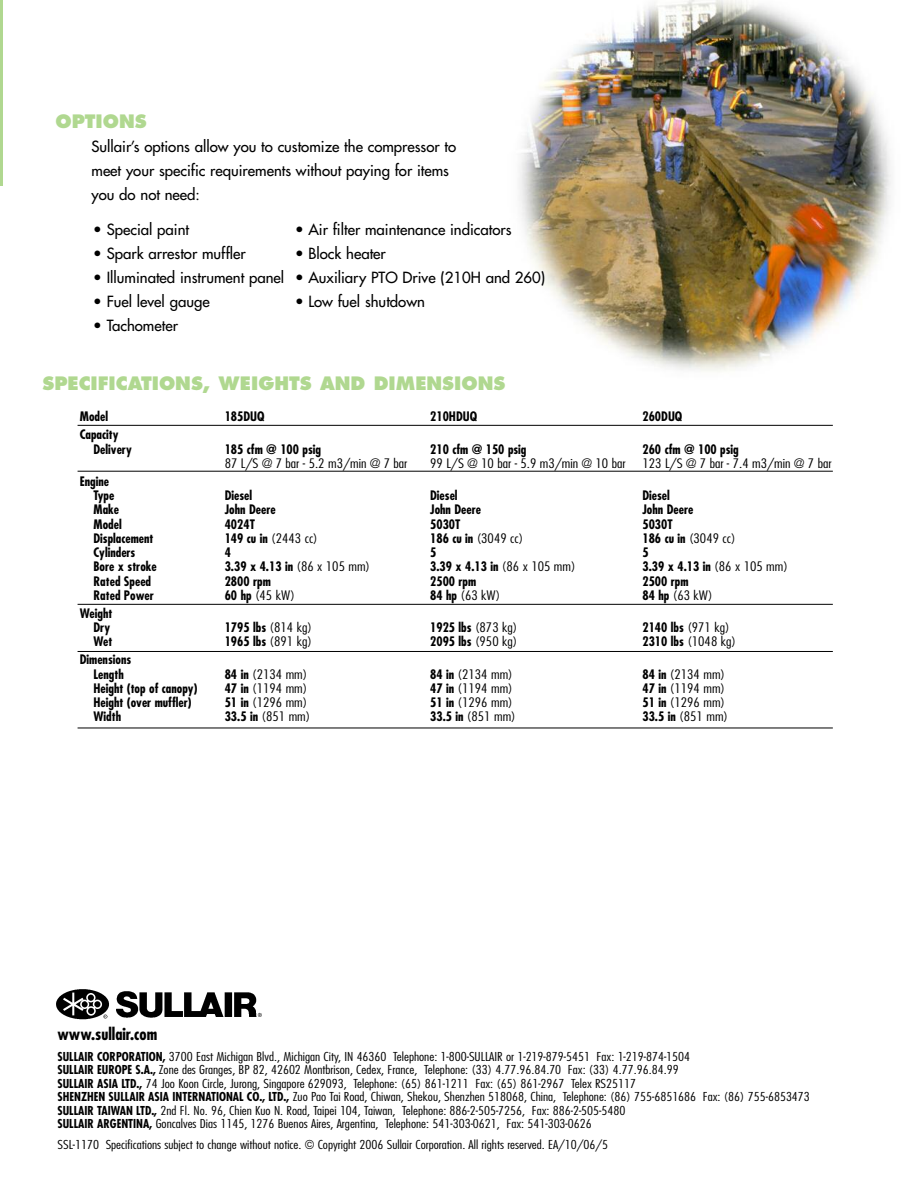
<style>
.page{position:relative;width:918px;height:1188px;background:#fff}
.page>*{position:absolute;margin:0;border:0;box-sizing:border-box;transform-origin:0 0}
.t1{font:800 18px "Futura";color:#b0d890}
.t2{font:700 condensed 16.5px "Futura";color:#000}
.t3{font:15px/24px "Futura";color:#000}
.t4{font:700 condensed 12.75px/14.2px "Futura";color:#000}
.t5{font:300 condensed 12.75px "Futura";color:#000;scale:1.2 1}
.t6{font:300 condensed 12px/13.5px "Futura";color:#000;scale:1.2 1}
.s1{font-weight:700}
.s2{font-weight:300}
</style>
<div class="page">
<img style="left:56px;top:989px;width:206px;height:31px">
<hr style="left:0;top:0;width:3px;height:186px;background:#b0d890">
<hr style="left:78px;top:471px;width:755px;height:1px;background:#000">
<hr style="left:78px;top:425px;width:755px;height:1px;background:#000">
<hr style="left:78px;top:604px;width:755px;height:1px;background:#000">
<hr style="left:78px;top:651px;width:755px;height:1px;background:#000">
<hr style="left:78px;top:728px;width:755px;height:1px;background:#000">
<img style="left:519px;top:0;width:372px;height:372px">
<h1 class="t1" style="left:56px;top:113px;width:93px">OPTIONS</h1>
<p class="t3" style="left:92px;top:136px;width:366px">Sullair’s options allow you to customize the compressor to meet your specific requirements without paying for items you do not need:</p>
<p class="t3" style="left:93px;top:218px;width:97px">• Special paint</p>
<p class="t3" style="left:295px;top:218px;width:218px">• Air filter maintenance indicators</p>
<p class="t3" style="left:93px;top:242px;width:154px">• Spark arrestor muffler</p>
<p class="t3" style="left:295px;top:242px;width:92px">• Block heater</p>
<p class="t3" style="left:93px;top:266px;width:454px">• Illuminated instrument panel • Auxiliary PTO Drive (210H and 260)</p>
<p class="t3" style="left:93px;top:290px;width:118px">• Fuel level gauge</p>
<p class="t3" style="left:295px;top:290px;width:131px">• Low fuel shutdown</p>
<p class="t3" style="left:93px;top:314px;width:86px">• Tachometer</p>
<h1 class="t1" style="left:43px;top:375px;width:464px">SPECIFICATIONS, WEIGHTS AND DIMENSIONS</h1>
<p class="t4" style="left:80px;top:411px;width:30px">Model</p>
<p class="t4" style="left:225px;top:411px;width:41px">185DUQ</p>
<p class="t4" style="left:430px;top:411px;width:48px">210HDUQ</p>
<p class="t4" style="left:643px;top:411px;width:41px">260DUQ</p>
<p class="t4" style="left:94px;top:429px;width:40px;text-indent:-14px">Capacity<br>Delivery</p>
<p class="t4" style="left:225px;top:443px;width:98px">185 cfm @ 100 psig</p>
<p class="t4" style="left:430px;top:443px;width:98px">210 cfm @ 150 psig</p>
<p class="t4" style="left:643px;top:443px;width:98px">260 cfm @ 100 psig</p>
<p class="t5" style="left:225px;top:458px;width:154px">87 L/S @ 7 bar - 5.2 m3/min @ 7 bar</p>
<p class="t5" style="left:430px;top:458px;width:164px">99 L/S @ 10 bar - 5.9 m3/min @ 10 bar</p>
<p class="t5" style="left:643px;top:458px;width:159px">123 L/S @ 7 bar - 7.4 m3/min @ 7 bar</p>
<p class="t4" style="left:94px;top:475px;width:22px;text-indent:-14px">Engine<br>Type</p>
<p class="t4" style="left:225px;top:490px;width:29px">Diesel</p>
<p class="t4" style="left:430px;top:490px;width:29px">Diesel</p>
<p class="t4" style="left:643px;top:490px;width:29px">Diesel</p>
<p class="t4" style="left:94px;top:504px;width:27px">Make</p>
<p class="t4" style="left:225px;top:504px;width:52px">John Deere</p>
<p class="t4" style="left:430px;top:504px;width:52px">John Deere</p>
<p class="t4" style="left:643px;top:504px;width:52px">John Deere</p>
<p class="t4" style="left:94px;top:518px;width:30px">Model</p>
<p class="t4" style="left:225px;top:518px;width:32px">4024T</p>
<p class="t4" style="left:430px;top:518px;width:32px">5030T</p>
<p class="t4" style="left:643px;top:518px;width:32px">5030T</p>
<p class="t4" style="left:94px;top:532px;width:61px">Displacement</p>
<p class="t5" style="left:225px;top:533px;width:79px"><span class="s1">149 cu in</span> (2443 cc)</p>
<p class="t5" style="left:430px;top:533px;width:79px"><span class="s1">186 cu in</span> (3049 cc)</p>
<p class="t5" style="left:643px;top:533px;width:79px"><span class="s1">186 cu in</span> (3049 cc)</p>
<p class="t4" style="left:94px;top:547px;width:43px">Cylinders</p>
<p class="t4" style="left:225px;top:547px;width:8px">4</p>
<p class="t4" style="left:430px;top:547px;width:8px">5</p>
<p class="t4" style="left:643px;top:547px;width:8px">5</p>
<p class="t4" style="left:94px;top:561px;width:65px">Bore x stroke</p>
<p class="t4" style="left:225px;top:561px;width:147px">3.39 x 4.13 in <span class="s2">(86 x 105 mm)</span></p>
<p class="t4" style="left:430px;top:561px;width:147px">3.39 x 4.13 in <span class="s2">(86 x 105 mm)</span></p>
<p class="t4" style="left:643px;top:561px;width:147px">3.39 x 4.13 in <span class="s2">(86 x 105 mm)</span></p>
<p class="t4" style="left:94px;top:575px;width:59px">Rated Speed</p>
<p class="t4" style="left:225px;top:575px;width:48px">2800 rpm</p>
<p class="t4" style="left:430px;top:575px;width:48px">2500 rpm</p>
<p class="t4" style="left:643px;top:575px;width:48px">2500 rpm</p>
<p class="t4" style="left:94px;top:589px;width:62px">Rated Power</p>
<p class="t5" style="left:225px;top:590px;width:60px"><span class="s1">60 hp</span> (45 kW)</p>
<p class="t5" style="left:430px;top:590px;width:60px"><span class="s1">84 hp</span> (63 kW)</p>
<p class="t5" style="left:643px;top:590px;width:60px"><span class="s1">84 hp</span> (63 kW)</p>
<p class="t4" style="left:80px;top:607px;width:34px;text-align:right">Weight<br>Dry</p>
<p class="t4" style="left:225px;top:622px;width:89px">1795 lbs <span class="s2">(814 kg)</span></p>
<p class="t4" style="left:430px;top:622px;width:89px">1925 lbs <span class="s2">(873 kg)</span></p>
<p class="t4" style="left:643px;top:622px;width:89px">2140 lbs <span class="s2">(971 kg)</span></p>
<p class="t4" style="left:94px;top:636px;width:20px">Wet</p>
<p class="t4" style="left:225px;top:636px;width:89px">1965 lbs <span class="s2">(891 kg)</span></p>
<p class="t4" style="left:430px;top:636px;width:89px">2095 lbs <span class="s2">(950 kg)</span></p>
<p class="t5" style="left:643px;top:636px;width:80px"><span class="s1">2310 lbs</span> (1048 kg)</p>
<p class="t4" style="left:80px;top:654px;width:53px;text-align:center">Dimensions<br>Length</p>
<p class="t5" style="left:225px;top:669px;width:70px"><span class="s1">84 in</span> (2134 mm)</p>
<p class="t5" style="left:430px;top:669px;width:70px"><span class="s1">84 in</span> (2134 mm)</p>
<p class="t5" style="left:643px;top:669px;width:70px"><span class="s1">84 in</span> (2134 mm)</p>
<p class="t4" style="left:94px;top:682px;width:106px">Height (top of canopy)</p>
<p class="t5" style="left:225px;top:683px;width:70px"><span class="s1">47 in</span> (1194 mm)</p>
<p class="t5" style="left:430px;top:683px;width:70px"><span class="s1">47 in</span> (1194 mm)</p>
<p class="t5" style="left:643px;top:683px;width:70px"><span class="s1">47 in</span> (1194 mm)</p>
<p class="t4" style="left:94px;top:697px;width:100px">Height (over muffler)</p>
<p class="t5" style="left:225px;top:697px;width:70px"><span class="s1">51 in</span> (1296 mm)</p>
<p class="t5" style="left:430px;top:697px;width:70px"><span class="s1">51 in</span> (1296 mm)</p>
<p class="t5" style="left:643px;top:697px;width:70px"><span class="s1">51 in</span> (1296 mm)</p>
<p class="t4" style="left:94px;top:711px;width:29px">Width</p>
<p class="t5" style="left:225px;top:711px;width:73px"><span class="s1">33.5 in</span> (851 mm)</p>
<p class="t5" style="left:430px;top:711px;width:73px"><span class="s1">33.5 in</span> (851 mm)</p>
<p class="t5" style="left:643px;top:711px;width:73px"><span class="s1">33.5 in</span> (851 mm)</p>
<h2 class="t2" style="left:58px;top:1026px;width:101px">www.sullair.com</h2>
<p class="t6" style="left:58px;top:1050px;width:629px"><span class="s1">SULLAIR CORPORATION,</span> 3700 East Michigan Blvd., Michigan City, IN 46360 Telephone: 1-800-SULLAIR or 1-219-879-5451 Fax: 1-219-874-1504<br><span class="s1">SULLAIR EUROPE S.A.,</span> Zone des Granges, BP 82, 42602 Montbrison, Cedex, France, Telephone: (33) 4.77.96.84.70 Fax: (33) 4.77.96.84.99<br><span class="s1">SULLAIR ASIA LTD.,</span> 74 Joo Koon Circle, Jurong, Singapore 629093, Telephone: (65) 861-1211 Fax: (65) 861-2967 Telex RS25117<br><span class="s1">SHENZHEN SULLAIR ASIA INTERNATIONAL CO., LTD.,</span> Zuo Pao Tai Road, Chiwan, Shekou, Shenzhen 518068, China, Telephone: (86) 755-6851686 Fax: (86) 755-6853473<br><span class="s1">SULLAIR TAIWAN LTD.,</span> 2nd Fl. No. 96, Chien Kuo N. Road, Taipei 104, Taiwan, Telephone: 886-2-505-7256, Fax: 886-2-505-5480<br><span class="s1">SULLAIR ARGENTINA,</span> Goncalves Dias 1145, 1276 Buenos Aires, Argentina, Telephone: 541-303-0621, Fax: 541-303-0626</p>
<p class="t6" style="left:57px;top:1139px;width:460px">SSL-1170 Specifications subject to change without notice. © Copyright 2006 Sullair Corporation. All rights reserved. EA/10/06/5</p>
</div>
